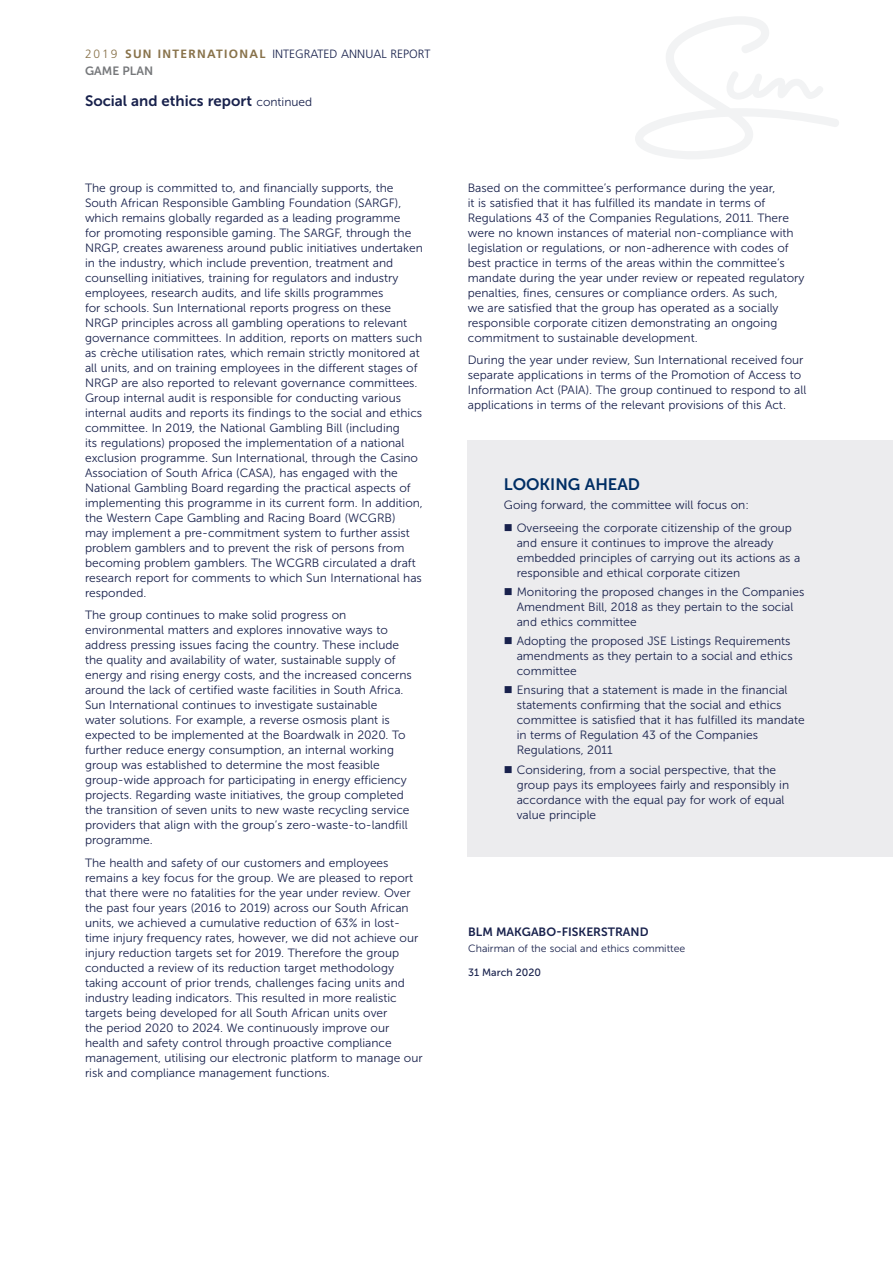
<style>
.page{position:relative;width:893px;height:1263px;background:#fff}
.page>*{position:absolute;margin:0;border:0;box-sizing:border-box;transform-origin:0 0}
.t1{font:16.5px "Museo Sans 700";color:#002e64}
.t2{font:15px "Museo Sans 700";color:#18214c}
.t3{font:12px/15px "Museo Sans 300";color:#18214c}
.t4{font:300 12px "Frutiger";color:#18214c}
.t5{font:12px "Museo Sans 700";color:#18214c}
.t6{font:12px "Museo Sans 700";color:#76787b}
.t7{font:10.5px "Museo Sans 300";color:#18214c}
.t8{font:10.5px "Museo Sans 500";color:#18214c}
.s1{color:#88724a}
.s2{font-weight:700;color:#88724a}
.s3{font-family:"Museo Sans 300";font-size:12px}
</style>
<div class="page">
<svg style="left:635px;top:17px;width:204px;height:142px"></svg>
<div style="left:468px;top:441px;width:425px;height:416px;background:#ececee"></div>
<p class="t4" style="left:85px;top:47px;width:347px"><span class="s1">2019</span> <span class="s2">SUN INTERNATIONAL</span> INTEGRATED ANNUAL REPORT</p>
<p class="t6" style="left:85px;top:64px;width:70px">GAME PLAN</p>
<p class="t2" style="left:85px;top:92px;width:229px">Social and ethics report <span class="s3">continued</span></p>
<p class="t3" style="left:85px;top:180px;width:339px">The group is committed to, and financially supports, the South African Responsible Gambling Foundation (SARGF), which remains globally regarded as a leading programme<br>for promoting responsible gaming. The SARGF, through the NRGP, creates awareness around public initiatives undertaken in the industry, which include prevention, treatment and counselling initiatives, training for regulators and industry employees, research audits, and life skills programmes<br>for schools. Sun International reports progress on these NRGP principles across all gambling operations to relevant governance committees. In addition, reports on matters such as crèche utilisation rates, which remain strictly monitored at all units, and on training employees in the different stages of NRGP are also reported to relevant governance committees.<br>Group internal audit is responsible for conducting various internal audits and reports its findings to the social and ethics committee. In 2019, the National Gambling Bill (including<br>its regulations) proposed the implementation of a national exclusion programme. Sun International, through the Casino Association of South Africa (CASA), has engaged with the National Gambling Board regarding the practical aspects of implementing this programme in its current form. In addition, the Western Cape Gambling and Racing Board (WCGRB)<br>may implement a pre-commitment system to further assist problem gamblers and to prevent the risk of persons from becoming problem gamblers. The WCGRB circulated a draft research report for comments to which Sun International has responded.</p>
<p class="t3" style="left:85px;top:608px;width:328px">The group continues to make solid progress on environmental matters and explores innovative ways to address pressing issues facing the country. These include the quality and availability of water, sustainable supply of energy and rising energy costs, and the increased concerns around the lack of certified waste facilities in South Africa.<br>Sun International continues to investigate sustainable<br>water solutions. For example, a reverse osmosis plant is expected to be implemented at the Boardwalk in 2020. To further reduce energy consumption, an internal working group was established to determine the most feasible group-wide approach for participating in energy efficiency projects. Regarding waste initiatives, the group completed the transition of seven units to new waste recycling service providers that align with the group’s zero-waste-to-landfill programme.</p>
<p class="t3" style="left:85px;top:855px;width:339px">The health and safety of our customers and employees remains a key focus for the group. We are pleased to report that there were no fatalities for the year under review. Over the past four years (2016 to 2019) across our South African units, we achieved a cumulative reduction of 63% in lost&shy;time injury frequency rates, however, we did not achieve our injury reduction targets set for 2019. Therefore the group conducted a review of its reduction target methodology taking account of prior trends, challenges facing units and industry leading indicators. This resulted in more realistic targets being developed for all South African units over<br>the period 2020 to 2024. We continuously improve our health and safety control through proactive compliance management, utilising our electronic platform to manage our risk and compliance management functions.</p>
<p class="t3" style="left:468px;top:180px;width:338px">Based on the committee’s performance during the year,<br>it is satisfied that it has fulfilled its mandate in terms of Regulations 43 of the Companies Regulations, 2011. There were no known instances of material non-compliance with legislation or regulations, or non-adherence with codes of best practice in terms of the areas within the committee’s mandate during the year under review or repeated regulatory penalties, fines, censures or compliance orders. As such,<br>we are satisfied that the group has operated as a socially responsible corporate citizen demonstrating an ongoing commitment to sustainable development.</p>
<p class="t3" style="left:468px;top:353px;width:340px">During the year under review, Sun International received four separate applications in terms of the Promotion of Access to Information Act (PAIA). The group continued to respond to all applications in terms of the relevant provisions of this Act.</p>
<h1 class="t1" style="left:504px;top:475px;width:138px">LOOKING AHEAD</h1>
<p class="t3" style="left:504px;top:498px;width:246px">Going forward, the committee will focus on:</p>
<p class="t3" style="left:517px;top:520px;width:285px;text-indent:-13px">■ Overseeing the corporate citizenship of the group and ensure it continues to improve the already embedded principles of carrying out its actions as a responsible and ethical corporate citizen</p>
<p class="t3" style="left:517px;top:584px;width:289px;text-indent:-13px">■ Monitoring the proposed changes in the Companies<br>Amendment Bill, 2018 as they pertain to the social and ethics committee</p>
<p class="t3" style="left:517px;top:633px;width:277px;text-indent:-13px">■ Adopting the proposed JSE Listings Requirements amendments as they pertain to a social and ethics committee</p>
<p class="t3" style="left:517px;top:683px;width:289px;text-indent:-13px">■ Ensuring that a statement is made in the financial statements confirming that the social and ethics committee is satisfied that it has fulfilled its mandate in terms of Regulation 43 of the Companies Regulations, 2011</p>
<p class="t3" style="left:517px;top:762px;width:274px;text-indent:-13px">■ Considering, from a social perspective, that the group pays its employees fairly and responsibly in accordance with the equal pay for work of equal value principle</p>
<p class="t5" style="left:468px;top:925px;width:182px">BLM MAKGABO-FISKERSTRAND</p>
<p class="t7" style="left:468px;top:943px;width:219px">Chairman of the social and ethics committee</p>
<p class="t8" style="left:468px;top:967px;width:74px">31 March 2020</p>
</div>
